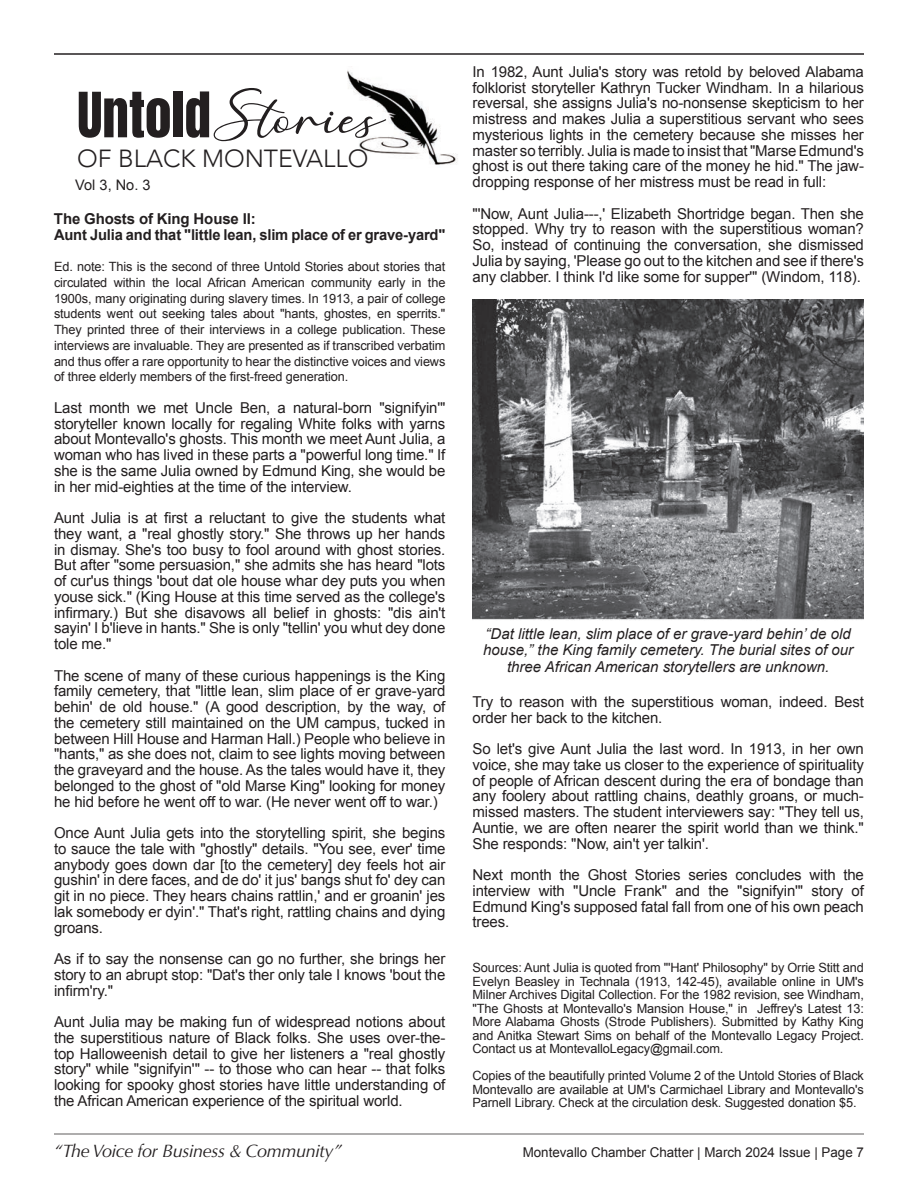
<style>
.page{position:relative;width:918px;height:1188px;background:#fff}
.page>*{position:absolute;margin:0;border:0;box-sizing:border-box;transform-origin:0 0}
.t1{font:53.1px "Thank You";color:#231f20}
.t2{font:300 24.75px "Avenir";color:#231f20}
.t3{font:italic 18px "Optima";letter-spacing:-.02em;color:#231f20}
.t4{font:15px/15.8px "Arial";letter-spacing:-.01em;color:#231f20;text-align:justify}
.t5{font:italic 15px/16.5px "Arial";color:#231f20;text-align:center}
.t6{font:700 15px/15.8px "Arial";letter-spacing:-.01em;color:#231f20}
.t7{font:14.55px "Arial";color:#231f20}
.t8{font:13.5px "Arial";color:#231f20}
.t9{font:12.75px/13.5px "Arial";letter-spacing:-.01em;color:#231f20;text-align:justify}
.s1{font-family:"Anton";color:#fff}
</style>
<div class="page">
<hr style="left:54px;top:1133px;width:810px;height:2px;background:#231f20">
<img style="left:347px;top:70px;width:111px;height:95px">
<hr style="left:54px;top:53px;width:810px;height:2px;background:#231f20">
<img style="left:472px;top:300px;width:392px;height:320px">
<h1 class="t1" style="left:77px;top:84px;width:309px"><span class="s1">Untold</span>Stories</h1>
<h2 class="t2" style="left:77px;top:144px;width:293px">OF BLACK MONTEVALLO</h2>
<p class="t7" style="left:75px;top:175px;width:77px">Vol 3, No. 3</p>
<p class="t6" style="left:54px;top:211px;width:393px">The Ghosts of King House II:<br>Aunt Julia and that "little lean, slim place of er grave-yard"</p>
<p class="t9" style="left:54px;top:259px;width:393px;line-height:15.8px">Ed. note: This is the second of three Untold Stories about stories that circulated within the local African American community early in the 1900s, many originating during slavery times. In 1913, a pair of college students went out seeking tales about "hants, ghostes, en sperrits." They printed three of their interviews in a college publication. These interviews are invaluable. They are presented as if transcribed verbatim and thus offer a rare opportunity to hear the distinctive voices and views of three elderly members of the first-freed generation.</p>
<p class="t4" style="left:54px;top:400px;width:393px">Last month we met Uncle Ben, a natural-born "signifyin'" storyteller known locally for regaling White folks with yarns about Montevallo's ghosts. This month we meet Aunt Julia, a woman who has lived in these parts a "powerful long time." If she is the same Julia owned by Edmund King, she would be in her mid-eighties at the time of the interview.</p>
<p class="t4" style="left:54px;top:510px;width:393px">Aunt Julia is at first a reluctant to give the students what they want, a "real ghostly story." She throws up her hands in dismay. She's too busy to fool around with ghost stories.<br>But after "some persuasion," she admits she has heard "lots of cur'us things 'bout dat ole house whar dey puts you when youse sick." (King House at this time served as the college's infirmary.) But she disavows all belief in ghosts: "dis ain't sayin' I b'lieve in hants." She is only "tellin' you whut dey done tole me."</p>
<p class="t4" style="left:54px;top:668px;width:393px">The scene of many of these curious happenings is the King family cemetery, that "little lean, slim place of er grave-yard behin' de old house." (A good description, by the way, of the cemetery still maintained on the UM campus, tucked in between Hill House and Harman Hall.) People who believe in "hants," as she does not, claim to see lights moving between the graveyard and the house. As the tales would have it, they belonged to the ghost of "old Marse King" looking for money he hid before he went off to war. (He never went off to war.)</p>
<p class="t4" style="left:54px;top:825px;width:393px">Once Aunt Julia gets into the storytelling spirit, she begins to sauce the tale with "ghostly" details. "You see, ever' time anybody goes down dar [to the cemetery] dey feels hot air gushin' in dere faces, and de do' it jus' bangs shut fo' dey can git in no piece. They hears chains rattlin,' and er groanin' jes lak somebody er dyin'." That's right, rattling chains and dying groans.</p>
<p class="t4" style="left:54px;top:951px;width:393px">As if to say the nonsense can go no further, she brings her story to an abrupt stop: "Dat's ther only tale I knows 'bout the infirm'ry."</p>
<p class="t4" style="left:54px;top:1014px;width:393px">Aunt Julia may be making fun of widespread notions about the superstitious nature of Black folks. She uses over-the&shy;top Halloweenish detail to give her listeners a "real ghostly story" while "signifyin'" -- to those who can hear -- that folks looking for spooky ghost stories have little understanding of the African American experience of the spiritual world.</p>
<p class="t4" style="left:472px;top:64px;width:393px">In 1982, Aunt Julia's story was retold by beloved Alabama folklorist storyteller Kathryn Tucker Windham. In a hilarious reversal, she assigns Julia's no-nonsense skepticism to her mistress and makes Julia a superstitious servant who sees mysterious lights in the cemetery because she misses her master so terribly. Julia is made to insist that "Marse Edmund's ghost is out there taking care of the money he hid." The jaw&shy;dropping response of her mistress must be read in full:</p>
<p class="t4" style="left:472px;top:206px;width:393px">"'Now, Aunt Julia---,' Elizabeth Shortridge began. Then she stopped. Why try to reason with the superstitious woman?<br>So, instead of continuing the conversation, she dismissed Julia by saying, 'Please go out to the kitchen and see if there's any clabber. I think I'd like some for supper'" (Windom, 118).</p>
<p class="t5" style="left:483px;top:625px;width:371px">“Dat little lean, slim place of er grave-yard behin’ de old house,” the King family cemetery. The burial sites of our three African American storytellers are unknown.</p>
<p class="t4" style="left:472px;top:694px;width:393px">Try to reason with the superstitious woman, indeed. Best order her back to the kitchen.</p>
<p class="t4" style="left:472px;top:741px;width:393px">So let's give Aunt Julia the last word. In 1913, in her own voice, she may take us closer to the experience of spirituality of people of African descent during the era of bondage than any foolery about rattling chains, deathly groans, or much&shy;missed masters. The student interviewers say: "They tell us, Auntie, we are often nearer the spirit world than we think." She responds: "Now, ain't yer talkin'.</p>
<p class="t4" style="left:472px;top:867px;width:393px">Next month the Ghost Stories series concludes with the interview with "Uncle Frank" and the "signifyin'" story of Edmund King's supposed fatal fall from one of his own peach trees.</p>
<p class="t9" style="left:472px;top:961px;width:393px">Sources: Aunt Julia is quoted from "'Hant' Philosophy" by Orrie Stitt and Evelyn Beasley in Technala (1913, 142-45), available online in UM's Milner Archives Digital Collection. For the 1982 revision, see Windham, "The Ghosts at Montevallo's Mansion House," in Jeffrey's Latest 13:<br>More Alabama Ghosts (Strode Publishers). Submitted by Kathy King and Anitka Stewart Sims on behalf of the Montevallo Legacy Project.<br>Contact us at MontevalloLegacy@gmail.com.</p>
<p class="t9" style="left:472px;top:1069px;width:393px">Copies of the beautifully printed Volume 2 of the Untold Stories of Black Montevallo are available at UM's Carmichael Library and Montevallo's Parnell Library. Check at the circulation desk. Suggested donation $5.</p>
<p class="t3" style="left:54px;top:1140px;width:290px">“The Voice for Business &amp; Community”</p>
<p class="t8" style="left:523px;top:1143px;width:343px">Montevallo Chamber Chatter | March 2024 Issue | Page 7</p>
</div>
